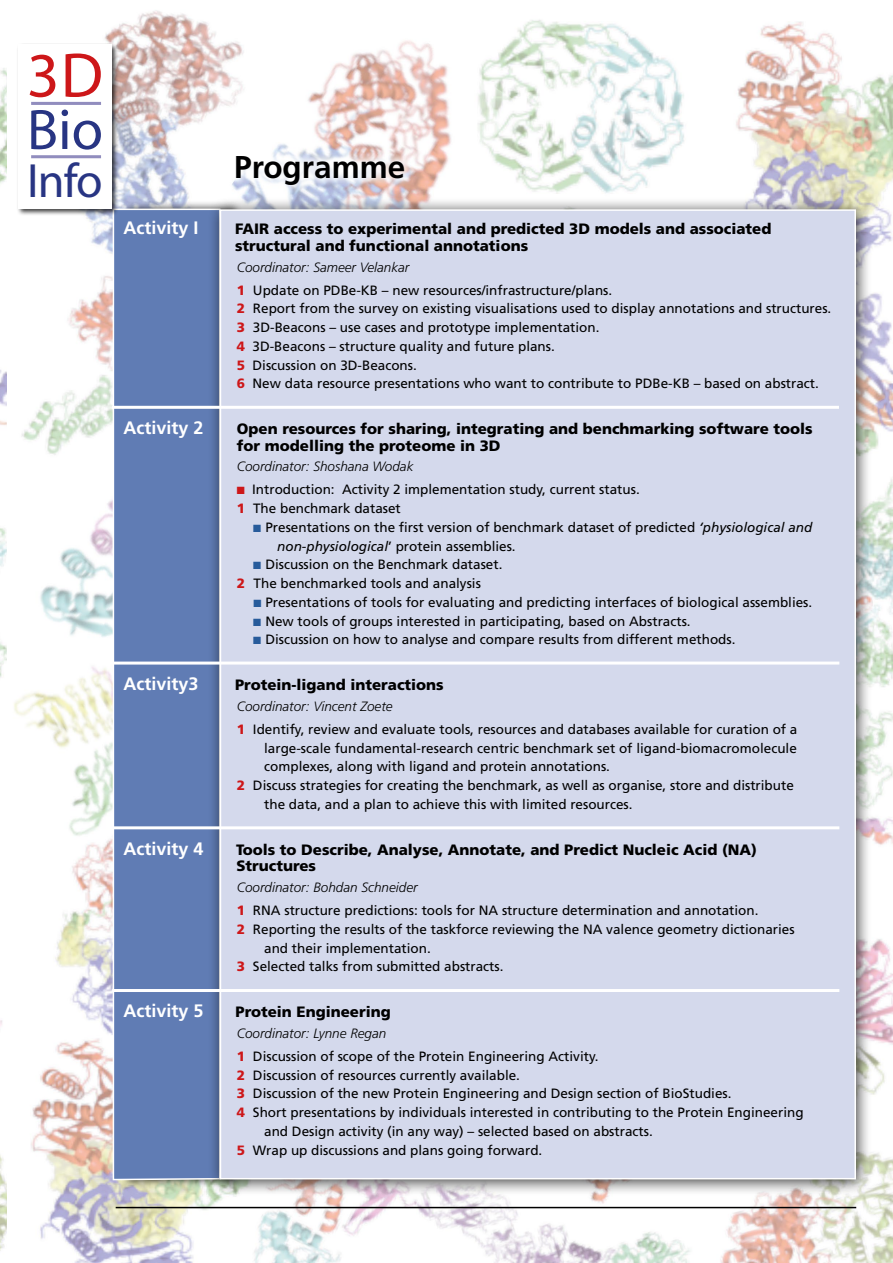
<style>
.page{position:relative;width:893px;height:1263px;background:#fff}
.page>*{position:absolute;margin:0;border:0;box-sizing:border-box;transform-origin:0 0}
.t1{font:63.45px "Myriad";color:#cd1719}
.t2{font:57.45px "Myriad";color:#283583}
.t3{font:48.3px "Myriad";color:#283583}
.t4{font:700 31.5px "Frutiger";color:#000}
.t5{font:700 18px "Frutiger";color:#fff}
.t6{font:900 15px/16.5px "Frutiger";color:#000}
.t7{font:13.5px/18.8px "Frutiger";color:#000}
.t8{font:italic 300 13.5px "Frutiger";color:#000}
.s1{font-weight:300;font-style:italic}
.s2{font-weight:900;color:#cd1719}
.s3{color:#cd1719}
.s4{color:#275b9b}
.s5{font-style:italic}
</style>
<div class="page">
<img style="left:0;top:68px;width:7px;height:1183px">
<img style="left:14px;top:10px;width:879px;height:1253px">
<div style="left:226px;top:146px;width:188px;height:48px;background:#fff;opacity:.75"></div>
<hr style="left:116px;top:1207px;width:740px;height:1px;background:#000">
<div style="left:112px;top:208px;width:96px;height:973px;background:#607cb4"></div>
<div style="left:208px;top:197px;width:664px;height:999px;background:#000;opacity:.75"></div>
<div style="left:219px;top:209px;width:638px;height:971px;background:#d4d9ec"></div>
<hr style="left:112px;top:406px;width:727px;height:3px;background:#fff">
<hr style="left:112px;top:826px;width:727px;height:3px;background:#fff">
<hr style="left:112px;top:661px;width:727px;height:3px;background:#fff">
<hr style="left:112px;top:989px;width:727px;height:3px;background:#fff">
<div style="left:17px;top:43px;width:102px;height:173px;background:#000;opacity:.75"></div>
<div style="left:18px;top:45px;width:94px;height:164px;background:#fff"></div>
<hr style="left:31px;top:102px;width:70px;height:3px;background:#918dbe">
<hr style="left:31px;top:155px;width:70px;height:3px;background:#918dbe">
<h1 class="t1" style="left:27px;top:44px;width:78px">3D</h1>
<h2 class="t2" style="left:27px;top:101px;width:78px">Bio</h2>
<h3 class="t3" style="left:27px;top:157px;width:77px">Info</h3>
<h3 class="t4" style="left:234px;top:148px;width:172px">Programme</h3>
<h3 class="t5" style="left:123px;top:218px;width:77px">Activity I</h3>
<p class="t6" style="left:235px;top:221px;width:538px">FAIR access to experimental and predicted 3D models and associated structural and functional annotations</p>
<p class="t7" style="left:237px;top:255px;width:377px;line-height:23px"><span class="s1">Coordinator: Sameer Velankar<br></span><span class="s2">1</span> Update on PDBe-KB – new resources/infrastructure/plans.</p>
<p class="t7" style="left:237px;top:299px;width:596px"><span class="s2">2</span> Report from the survey on existing visualisations used to display annotations and structures.<br><span class="s2">3</span> 3D-Beacons – use cases and prototype implementation.<br><span class="s2">4</span> 3D-Beacons – structure quality and future plans.<br><span class="s2">5</span> Discussion on 3D-Beacons.<br><span class="s2">6</span> New data resource presentations who want to contribute to PDBe-KB – based on abstract.</p>
<h3 class="t5" style="left:123px;top:417px;width:82px">Activity 2</h3>
<p class="t6" style="left:237px;top:420px;width:577px">Open resources for sharing, integrating and benchmarking software tools for modelling the proteome in 3D</p>
<p class="t8" style="left:237px;top:459px;width:178px">Coordinator: Shoshana Wodak</p>
<p class="t7" style="left:237px;top:480px;width:404px"><span class="s3">■</span> Introduction: Activity 2 implementation study, current status.<br><span class="s2">1</span> The benchmark dataset</p>
<p class="t7" style="left:277px;top:518px;width:537px;text-indent:-24px"><span class="s4">■</span> Presentations on the first version of benchmark dataset of predicted <span class="s5">‘physiological and non-physiological</span>’ protein assemblies.</p>
<p class="t7" style="left:237px;top:555px;width:267px;text-indent:16px"><span class="s4">■</span> Discussion on the Benchmark dataset.<br><span class="s2">2</span> The benchmarked tools and analysis</p>
<p class="t7" style="left:254px;top:593px;width:560px"><span class="s4">■</span> Presentations of tools for evaluating and predicting interfaces of biological assemblies.</p>
<p class="t7" style="left:253px;top:611px;width:439px"><span class="s4">■</span> New tools of groups interested in participating, based on Abstracts.</p>
<p class="t7" style="left:253px;top:630px;width:484px"><span class="s4">■</span> Discussion on how to analyse and compare results from different methods.</p>
<h3 class="t5" style="left:123px;top:673px;width:77px">Activity3</h3>
<p class="t6" style="left:235px;top:676px;width:210px">Protein-ligand interactions</p>
<p class="t7" style="left:237px;top:695px;width:562px;line-height:23px"><span class="s1">Coordinator: Vincent Zoete<br></span><span class="s2">1</span> Identify, review and evaluate tools, resources and databases available for curation of a</p>
<p class="t7" style="left:264px;top:738px;width:534px">large-scale fundamental-research centric benchmark set of ligand-biomacromolecule</p>
<p class="t7" style="left:264px;top:757px;width:347px">complexes, along with ligand and protein annotations.</p>
<p class="t7" style="left:237px;top:776px;width:559px"><span class="s2">2</span> Discuss strategies for creating the benchmark, as well as organise, store and distribute</p>
<p class="t7" style="left:264px;top:795px;width:370px">the data, and a plan to achieve this with limited resources.</p>
<h3 class="t5" style="left:123px;top:838px;width:82px">Activity 4</h3>
<p class="t6" style="left:236px;top:841px;width:522px">Tools to Describe, Analyse, Annotate, and Predict Nucleic Acid (NA)<br>Structures</p>
<p class="t7" style="left:237px;top:876px;width:523px;line-height:23px"><span class="s1">Coordinator: Bohdan Schneider<br></span><span class="s2">1</span> RNA structure predictions: tools for NA structure determination and annotation.</p>
<p class="t7" style="left:237px;top:919px;width:559px"><span class="s2">2</span> Reporting the results of the taskforce reviewing the NA valence geometry dictionaries</p>
<p class="t7" style="left:264px;top:938px;width:168px">and their implementation.</p>
<p class="t7" style="left:237px;top:957px;width:268px"><span class="s2">3</span> Selected talks from submitted abstracts.</p>
<h3 class="t5" style="left:123px;top:1000px;width:82px">Activity 5</h3>
<p class="t6" style="left:236px;top:1003px;width:157px">Protein Engineering</p>
<p class="t7" style="left:237px;top:1021px;width:363px;line-height:23px"><span class="s1">Coordinator: Lynne Regan<br></span><span class="s2">1</span> Discussion of scope of the Protein Engineering Activity.</p>
<p class="t7" style="left:237px;top:1065px;width:285px"><span class="s2">2</span> Discussion of resources currently available.</p>
<p class="t7" style="left:237px;top:1084px;width:496px"><span class="s2">3</span> Discussion of the new Protein Engineering and Design section of BioStudies.</p>
<p class="t7" style="left:237px;top:1103px;width:568px"><span class="s2">4</span> Short presentations by individuals interested in contributing to the Protein Engineering</p>
<p class="t7" style="left:264px;top:1121px;width:390px">and Design activity (in any way) – selected based on abstracts.</p>
<p class="t7" style="left:237px;top:1140px;width:307px"><span class="s2">5</span> Wrap up discussions and plans going forward.</p>
</div>
